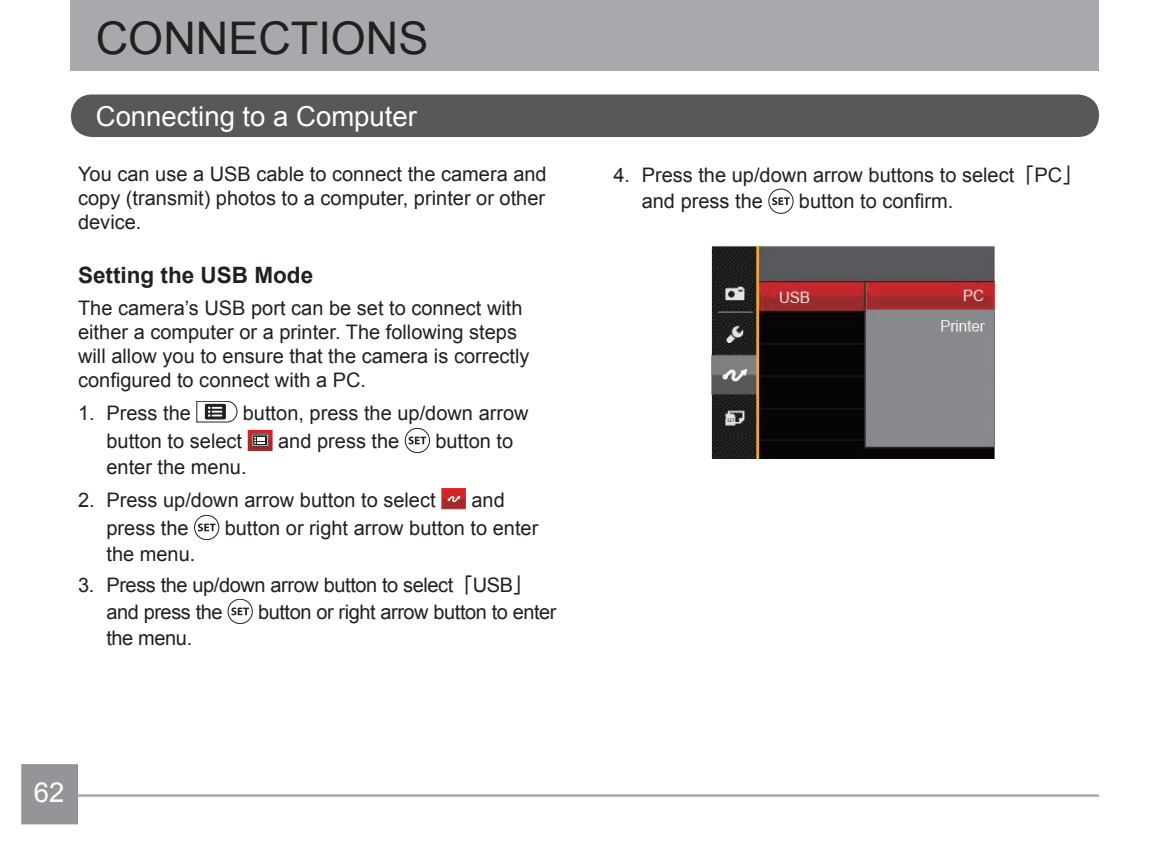
<style>
.page{position:relative;width:1170px;height:851px;background:#fff}
.page>*{position:absolute;margin:0;border:0;box-sizing:border-box;transform-origin:0 0}
.t1{font:45px "Arial";color:#231f20}
.t2{font:27.5px "Arial";color:#fff}
.t3{font:700 22.5px "Arial";color:#231f20}
.t4{font:20px/24px "Arial";color:#231f20}
.t5{font:20px/26.5px "Arial";letter-spacing:-.02em;color:#231f20}
.s1{font-family:"Microsoft Ya Hei"}
</style>
<div class="page">
<div style="left:71px;top:94px;width:1027px;height:43px;background:#57585a;border-radius:21px"></div>
<hr style="left:78px;top:794px;width:1020px;height:2px;background:#a8a9ad">
<div style="left:23px;top:765px;width:54px;height:58px;background:#939598"></div>
<div style="left:21px;top:764px;width:57px;height:60px;border:2px solid #939598"></div>
<div style="left:71px;top:0;width:1027px;height:71px;background:#a8a9ad"></div>
<svg style="left:772px;top:197px;width:17px;height:8px"></svg>
<div style="left:768px;top:189px;width:25px;height:24px;border:1px solid #231f20;border-radius:50%"></div>
<img style="left:711px;top:246px;width:283px;height:212px">
<svg style="left:196px;top:401px;width:41px;height:21px"></svg>
<img style="left:248px;top:430px;width:24px;height:21px">
<img style="left:252px;top:446px;width:16px;height:1px">
<svg style="left:249px;top:431px;width:21px;height:15px"></svg>
<svg style="left:408px;top:436px;width:18px;height:8px"></svg>
<div style="left:405px;top:428px;width:25px;height:25px;border:1px solid #231f20;border-radius:50%"></div>
<div style="left:442px;top:488px;width:23px;height:20px;background:#a4292e"></div>
<div style="left:442px;top:488px;width:23px;height:10px;background:#d1252a"></div>
<div style="left:441px;top:488px;width:25px;height:21px;border:1px solid #ee2928"></div>
<svg style="left:447px;top:496px;width:13px;height:6px"></svg>
<svg style="left:198px;top:523px;width:17px;height:8px"></svg>
<div style="left:194px;top:515px;width:25px;height:24px;border:1px solid #231f20;border-radius:50%"></div>
<svg style="left:231px;top:607px;width:18px;height:8px"></svg>
<div style="left:228px;top:599px;width:24px;height:24px;border:1px solid #231f20;border-radius:50%"></div>
<h1 class="t1" style="left:96px;top:9px;width:334px">CONNECTIONS</h1>
<h2 class="t2" style="left:96px;top:98px;width:322px">Connecting to a Computer</h2>
<p class="t4" style="left:78px;top:162px;width:470px;text-align:justify">You can use a USB cable to connect the camera and copy (transmit) photos to a computer, printer or other device.</p>
<p class="t3" style="left:78px;top:260px;width:237px">Setting the USB Mode</p>
<p class="t4" style="left:78px;top:296px;width:453px">The camera’s USB port can be set to connect with either a computer or a printer. The following steps will allow you to ensure that the camera is correctly configured to connect with a PC.</p>
<p class="t4" style="left:78px;top:401px;width:114px">1 . Press the</p>
<p class="t4" style="left:243px;top:401px;width:287px">button, press the up/down arrow</p>
<p class="t4" style="left:106px;top:429px;width:137px">button to select</p>
<p class="t4" style="left:278px;top:429px;width:123px">and press the</p>
<p class="t4" style="left:435px;top:429px;width:79px">button to</p>
<p class="t4" style="left:106px;top:455px;width:142px">enter the menu.</p>
<p class="t4" style="left:78px;top:488px;width:359px">2. Press up/down arrow button to select</p>
<p class="t4" style="left:471px;top:488px;width:35px">and</p>
<p class="t4" style="left:106px;top:515px;width:84px">press the</p>
<p class="t4" style="left:225px;top:515px;width:315px">button or right arrow button to enter</p>
<p class="t4" style="left:106px;top:542px;width:90px">the menu.</p>
<p class="t5" style="left:106px;top:572px;width:427px;text-indent:-28px">3. Press the up/down arrow button to select<span class="s1">「</span>USB<span class="s1">」</span>and press the</p>
<p class="t5" style="left:258px;top:598px;width:300px">button or right arrow button to enter</p>
<p class="t4" style="left:106px;top:626px;width:87px">the menu.</p>
<h2 class="t2" style="left:34px;top:773px;width:32px">62</h2>
<p class="t4" style="left:641px;top:162px;width:442px;line-height:26.5px;text-indent:-28px">4. Press the up/down arrow buttons to select<span class="s1">「</span>PC<span class="s1">」</span>and press the</p>
<p class="t4" style="left:798px;top:189px;width:156px">button to confirm.</p>
</div>
